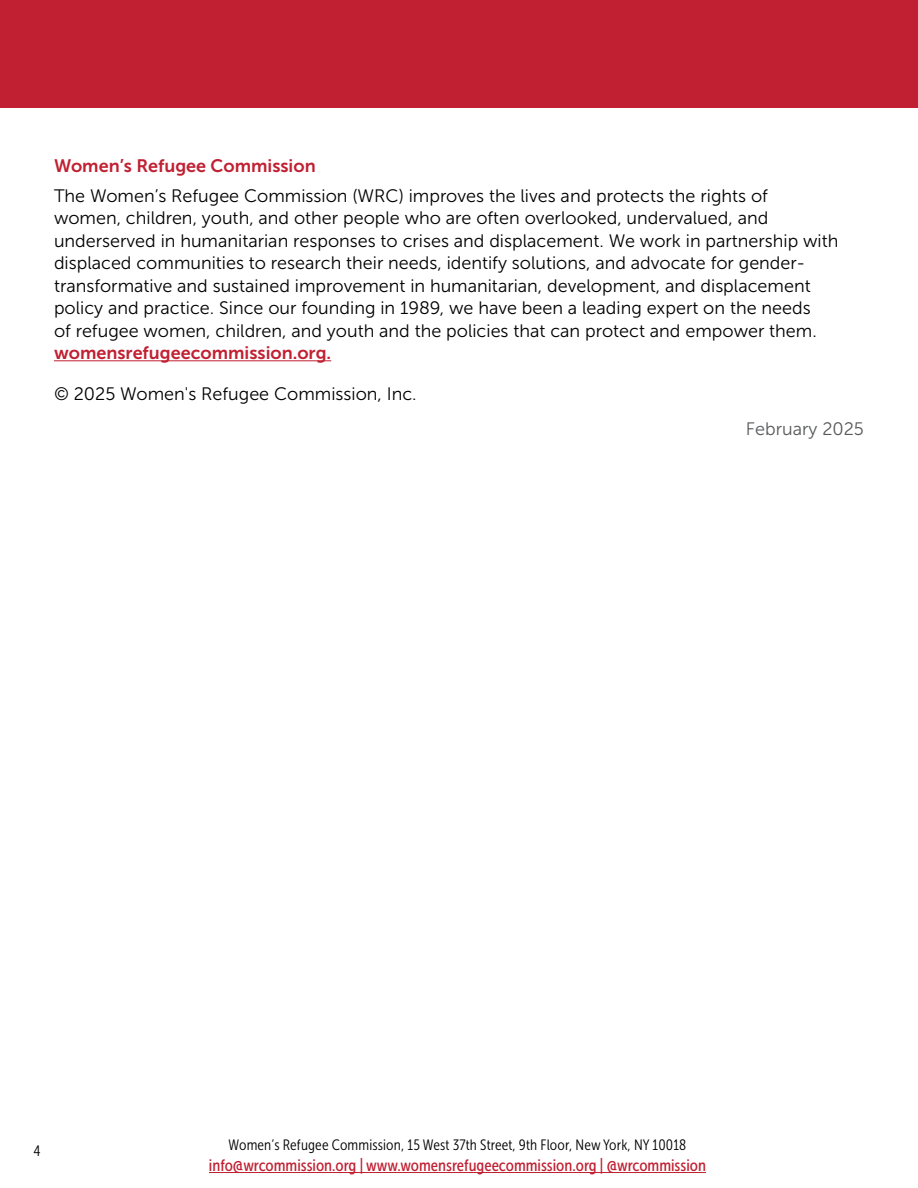
<style>
.page{position:relative;width:918px;height:1188px;background:#fff}
.page>*{position:absolute;margin:0;border:0;box-sizing:border-box;transform-origin:0 0}
.Body{font:18px/22.5px "Museo Sans 300";color:#000}
.Heading_3{font:18px "Museo Sans 700";color:#c12032}
.Body-2{font:18px "Museo Sans 300";color:#58595b}
.t1{font:16.5px "Museo Sans Cond 500";color:#c12032}
.t2{font:15px "Museo Sans Cond 300";letter-spacing:.01em;color:#000}
.s1{font-family:"Museo Sans 700";color:#c12032}
</style>
<div class="page">
<div style="left:0;top:0;width:918px;height:108px;background:#c12032"></div>
<hr style="left:54px;top:361px;width:277px;height:1px;background:#c12032">
<hr style="left:209px;top:1172px;width:497px;height:1px;background:#c12032">
<h3 class="Heading_3" style="left:54px;top:156px;width:263px">Women’s Refugee Commission</h3>
<p class="Body" style="left:54px;top:184px;width:786px">The Women’s Refugee Commission (WRC) improves the lives and protects the rights of women, children, youth, and other people who are often overlooked, undervalued, and underserved in humanitarian responses to crises and displacement. We work in partnership with displaced communities to research their needs, identify solutions, and advocate for gender&shy;transformative and sustained improvement in humanitarian, development, and displacement policy and practice. Since our founding in 1989, we have been a leading expert on the needs<br>of refugee women, children, and youth and the policies that can protect and empower them. <span class="s1">womensrefugeecommission.org.</span></p>
<p class="Body" style="left:54px;top:383px;width:364px">© 2025 Women's Refugee Commission, Inc.</p>
<p class="Body-2" style="left:746px;top:419px;width:120px">February 2025</p>
<p class="t2" style="left:33px;top:1143px;width:9px">4</p>
<p class="t2" style="left:229px;top:1137px;width:459px">Women’s Refugee Commission, 15 West 37th Street, 9th Floor, New York, NY 10018</p>
<p class="t1" style="left:209px;top:1156px;width:499px">info@wrcommission.org | www.womensrefugeecommission.org | @wrcommission</p>
</div>
